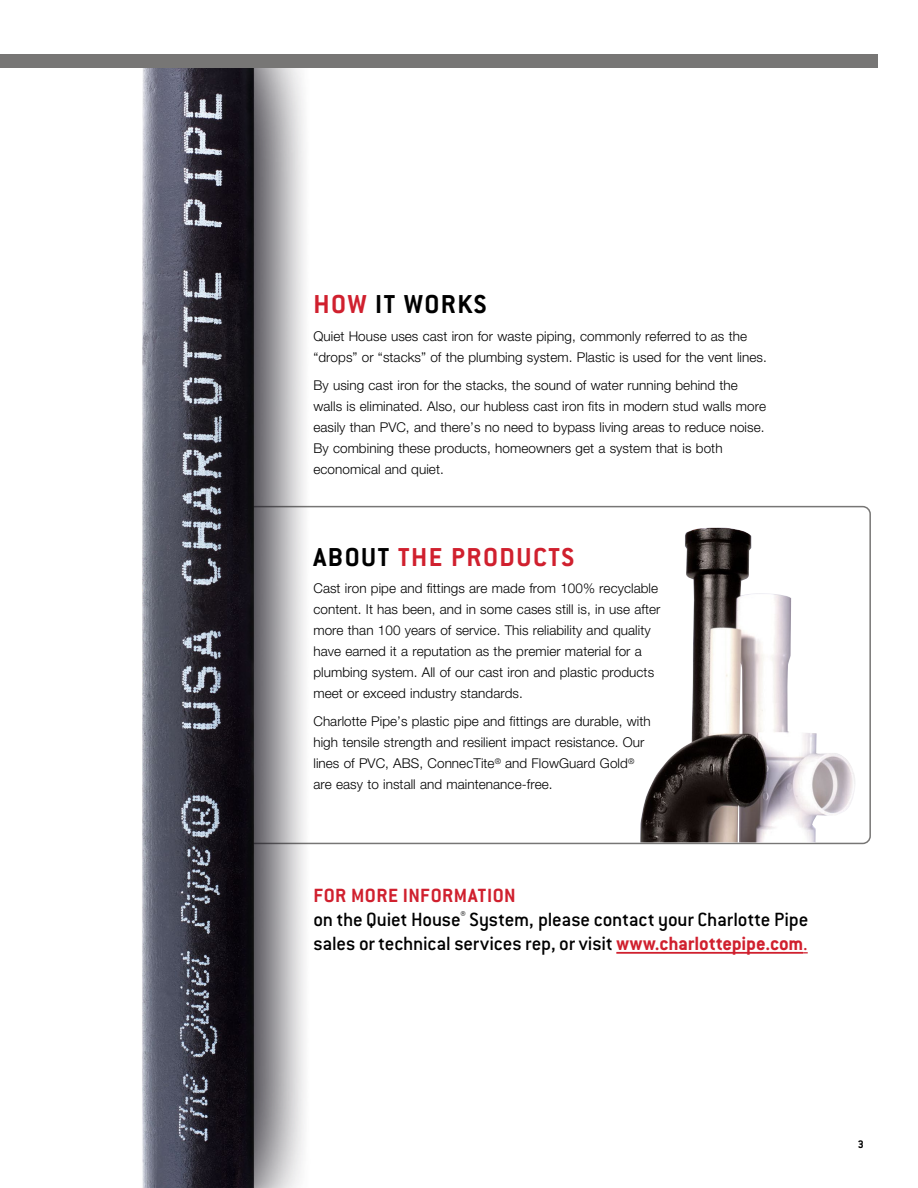
<style>
.page{position:relative;width:918px;height:1188px;background:#fff}
.page>*{position:absolute;margin:0;border:0;box-sizing:border-box;transform-origin:0 0}
.t1{font:700 28.5px "Conduit ITC";letter-spacing:.055em;color:#d0202e}
.t2{font:700 28.5px "Conduit ITC";letter-spacing:.055em;color:#000}
.t3{font:500 21px/24px "Conduit ITC";letter-spacing:-.01em;color:#000}
.t4{font:300 13.5px/21px "Helvetica Neue LT Pro";letter-spacing:.005em;color:#000}
.t5{font:700 12px "Conduit ITC";color:#000}
.s1{color:#d0202e}
.s2{color:#000}
.s3{font-weight:700;color:#d0202e}
</style>
<div class="page">
<img style="left:142px;top:68px;width:199px;height:1120px">
<hr style="left:616px;top:952px;width:187px;height:2px;background:#d0202e">
<img style="left:640px;top:528px;width:215px;height:314px">
<div style="left:0;top:54px;width:878px;height:14px;background:#777675"></div>
<h1 class="t2" style="left:313px;top:288px;width:175px"><span class="s1">HOW</span> IT WORKS</h1>
<p class="t4" style="left:313px;top:325px;width:455px">Quiet House uses cast iron for waste piping, commonly referred to as the “drops” or “stacks” of the plumbing system. Plastic is used for the vent lines.</p>
<p class="t4" style="left:313px;top:374px;width:454px">By using cast iron for the stacks, the sound of water running behind the walls is eliminated. Also, our hubless cast iron fits in modern stud walls more easily than PVC, and there’s no need to bypass living areas to reduce noise.<br>By combining these products, homeowners get a system that is both economical and quiet.</p>
<h1 class="t1" style="left:313px;top:540px;width:262px"><span class="s2">ABOUT</span> THE PRODUCTS</h1>
<p class="t4" style="left:313px;top:578px;width:348px">Cast iron pipe and fittings are made from 100% recyclable content. It has been, and in some cases still is, in use after more than 100 years of service. This reliability and quality have earned it a reputation as the premier material for a plumbing system. All of our cast iron and plastic products meet or exceed industry standards.</p>
<p class="t4" style="left:313px;top:711px;width:339px">Charlotte Pipe’s plastic pipe and fittings are durable, with high tensile strength and resilient impact resistance. Our lines of PVC, ABS, ConnecTite<sup>®</sup> and FlowGuard Gold<sup>® </sup>are easy to install and maintenance-free.</p>
<h2 class="t3" style="left:313px;top:884px;width:496px"><span class="s3">FOR MORE INFORMATION<br></span>on the Quiet House<sup>®</sup> System, please contact your Charlotte Pipe sales or technical services rep, or visit <span class="s3">www.charlottepipe.com</span><span class="s1">.</span></h2>
<p class="t5" style="left:858px;top:1137px;width:8px">3</p>
</div>
